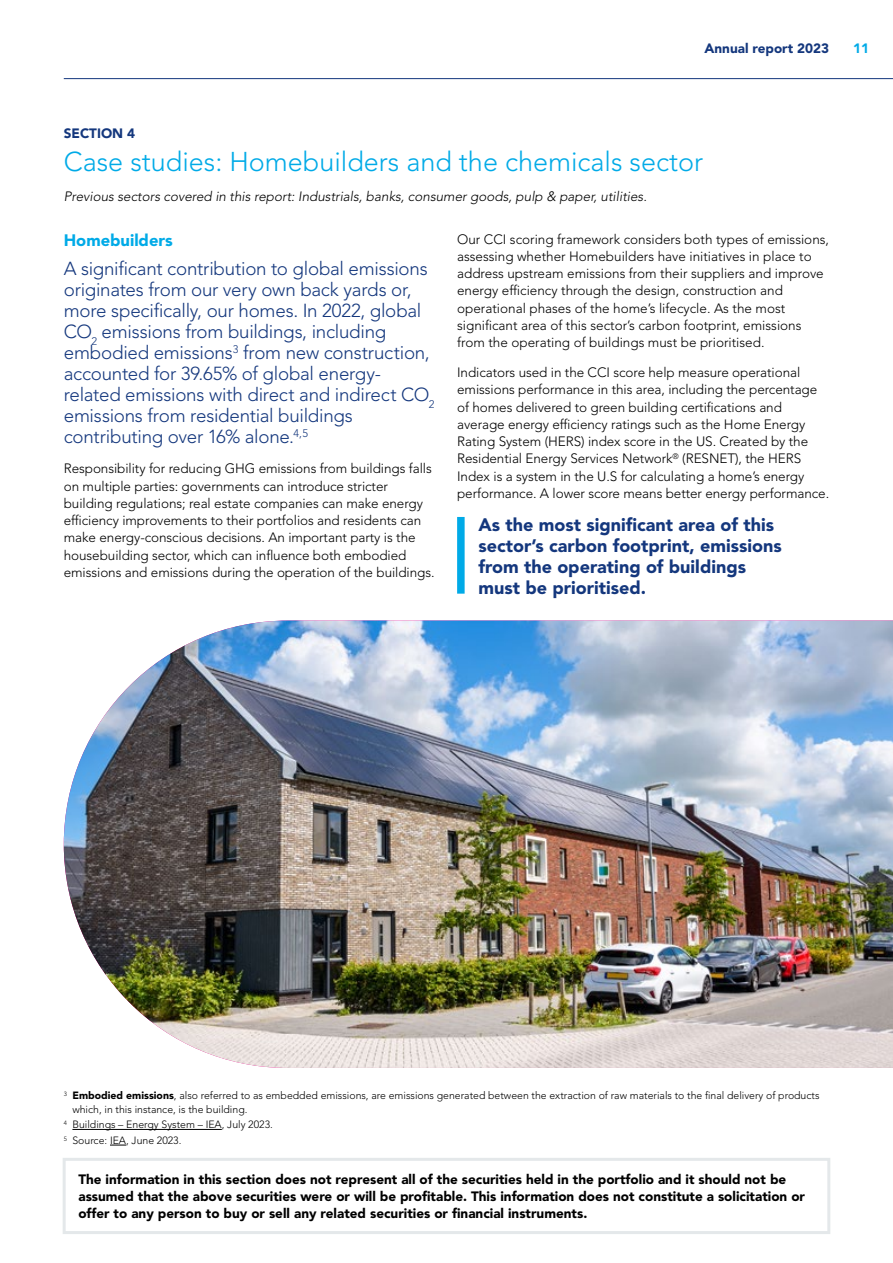
<style>
.page{position:relative;width:893px;height:1263px;background:#fff}
.page>*{position:absolute;margin:0;border:0;box-sizing:border-box;transform-origin:0 0}
.t1{font:300 27px "Avenir LT Std";color:#00aae7}
.t2{font:300 18.75px/21px "Avenir LT Std";letter-spacing:-.015em;color:#14377d}
.t3{font:900 18px/21px "Avenir LT Std";color:#14377d}
.t4{font:900 16.5px "Avenir LT Std";color:#00aae7}
.t5{font:300 13.5px/17.2px "Avenir LT Std";letter-spacing:-.005em;color:#000}
.t6{font:900 13.5px/17.2px "Avenir LT Std";color:#000}
.t7{font:italic 300 13.5px "Avenir LT Std";color:#000}
.t8{font:900 13.5px "Avenir LT Std";color:#14377d}
.t9{font:900 13.5px "Avenir LT Std";color:#00aae7}
.t10{font:300 10.5px/13.5px "Avenir LT Std";color:#000}
.s1{font-weight:900}
</style>
<div class="page">
<div style="left:457px;top:517px;width:8px;height:77px;background:#00aae7"></div>
<hr style="left:72px;top:1129px;width:150px;height:1px;background:#000">
<svg style="left:110px;top:1145px;width:16px;height:1px"></svg>
<img style="left:64px;top:620px;width:829px;height:448px">
<div style="left:63px;top:1158px;width:767px;height:76px;border:3px solid #e4e8ea"></div>
<hr style="left:64px;top:78px;width:829px;height:1px;background:#14377d">
<p class="t8" style="left:704px;top:40px;width:126px">Annual report 2023</p>
<p class="t9" style="left:853px;top:40px;width:17px">11</p>
<p class="t8" style="left:64px;top:125px;width:73px">SECTION 4</p>
<h1 class="t1" style="left:64px;top:146px;width:641px">Case studies: Homebuilders and the chemicals sector</h1>
<p class="t7" style="left:64px;top:188px;width:585px">Previous sectors covered in this report: Industrials, banks, consumer goods, pulp &amp; paper, utilities.</p>
<p class="t4" style="left:64px;top:230px;width:111px">Homebuilders</p>
<p class="t2" style="left:64px;top:258px;width:372px">A significant contribution to global emissions originates from our very own back yards or, more specifically, our homes. In 2022, global CO<sub>2</sub> emissions from buildings, including embodied emissions<sup>3</sup> from new construction, accounted for 39.65% of global energy&shy;related emissions with direct and indirect CO<sub>2 </sub>emissions from residential buildings contributing over 16% alone.<sup>4,5</sup></p>
<p class="t5" style="left:64px;top:460px;width:372px">Responsibility for reducing GHG emissions from buildings falls on multiple parties: governments can introduce stricter building regulations; real estate companies can make energy efficiency improvements to their portfolios and residents can make energy-conscious decisions. An important party is the housebuilding sector, which can influence both embodied emissions and emissions during the operation of the buildings.</p>
<p class="t5" style="left:457px;top:230px;width:373px">Our CCI scoring framework considers both types of emissions, assessing whether Homebuilders have initiatives in place to address upstream emissions from their suppliers and improve energy efficiency through the design, construction and operational phases of the home’s lifecycle. As the most significant area of this sector’s carbon footprint, emissions from the operating of buildings must be prioritised.</p>
<p class="t5" style="left:457px;top:364px;width:374px">Indicators used in the CCI score help measure operational emissions performance in this area, including the percentage of homes delivered to green building certifications and average energy efficiency ratings such as the Home Energy Rating System (HERS) index score in the US. Created by the Residential Energy Services Network<sup>®</sup> (RESNET), the HERS Index is a system in the U.S for calculating a home’s energy performance. A lower score means better energy performance.</p>
<h3 class="t3" style="left:478px;top:514px;width:305px">As the most significant area of this sector’s carbon footprint, emissions from the operating of buildings must be prioritised.</h3>
<p class="t10" style="left:72px;top:1089px;width:749px;text-indent:-9px"><sup>3</sup> <span class="s1">Embodied emissions</span>, also referred to as embedded emissions, are emissions generated between the extraction of raw materials to the final delivery of products which, in this instance, is the building.</p>
<p class="t10" style="left:64px;top:1117px;width:211px;line-height:15.6px"><sup>4</sup> Buildings – Energy System – IEA, July 2023.<br><sup>5</sup> Source: IEA, June 2023.</p>
<p class="t6" style="left:78px;top:1170px;width:728px">The information in this section does not represent all of the securities held in the portfolio and it should not be assumed that the above securities were or will be profitable. This information does not constitute a solicitation or offer to any person to buy or sell any related securities or financial instruments.</p>
</div>
